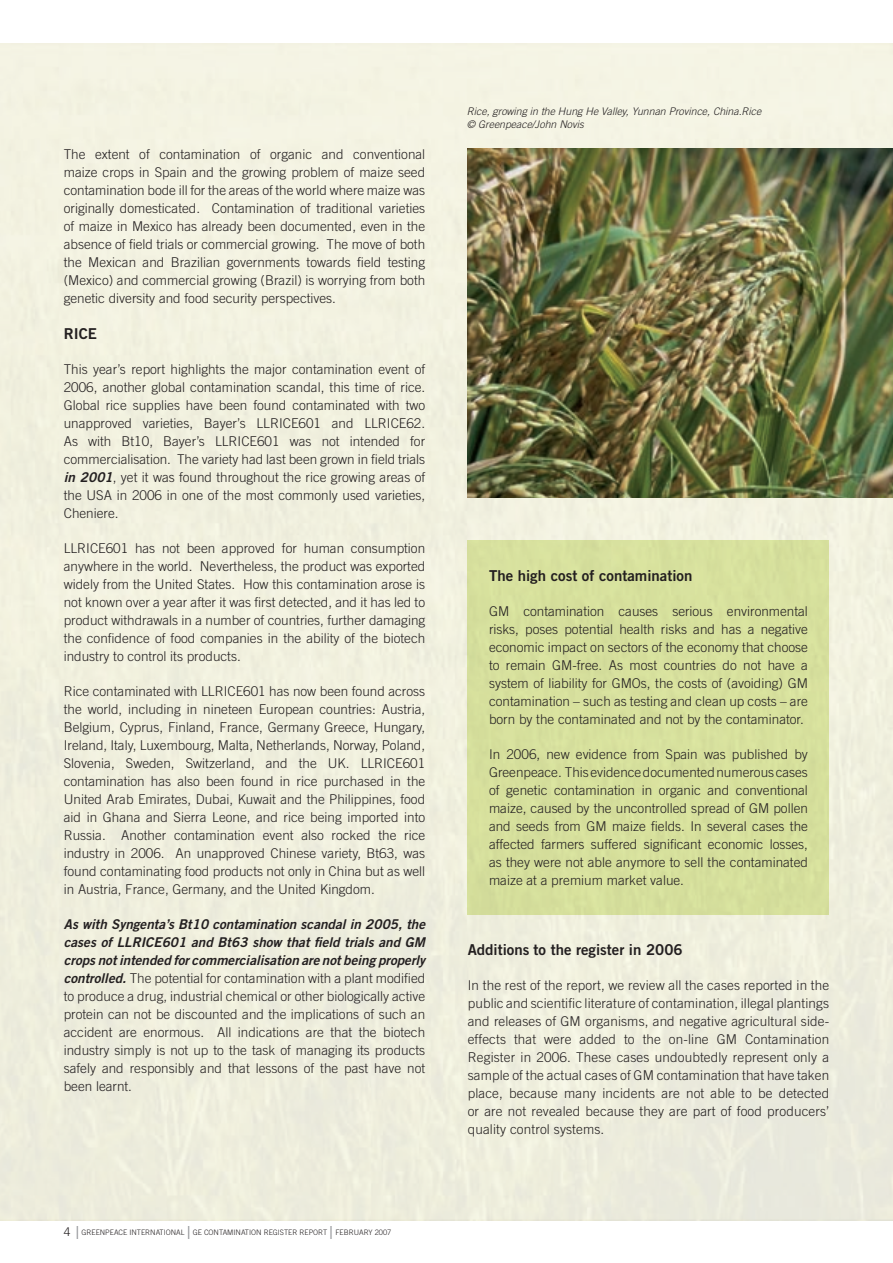
<style>
.page{position:relative;width:893px;height:1263px;background:#fff}
.page>*{position:absolute;margin:0;border:0;box-sizing:border-box;transform-origin:0 0}
.t1{font:300 18px "Trade Gothic";color:#939598}
.t2{font:15px "Trade Gothic Bold Two";color:#231f20}
.t3{font:300 13.5px/18px "Trade Gothic";color:#231f20;text-align:justify}
.t4{font:italic 13.5px/18px "Trade Gothic Bold Two";color:#231f20;text-align:justify}
.t5{font:italic 300 10.5px/13.5px "Trade Gothic";color:#231f20}
.t6{font:300 7.5px "Trade Gothic";color:#231f20}
.s1{font-family:"Trade Gothic Bold Two";font-weight:400;font-style:italic}
</style>
<div class="page">
<div style="left:0;top:43px;width:893px;height:1177px;background:#f1f0df"></div>
<div style="left:468px;top:540px;width:361px;height:374px;background:#d6e09d"></div>
<img style="left:468px;top:149px;width:425px;height:348px">
<p class="t3" style="left:64px;top:145px;width:363px">The extent of contamination of organic and conventional maize crops in Spain and the growing problem of maize seed contamination bode ill for the areas of the world where maize was originally domesticated. Contamination of traditional varieties of maize in Mexico has already been documented, even in the absence of field trials or commercial growing. The move of both the Mexican and Brazilian governments towards field testing (M exico) and commercial growing (Brazil) is worrying from both genetic diversity and food security perspectives.</p>
<p class="t2" style="left:64px;top:324px;width:35px">RICE</p>
<p class="t3" style="left:64px;top:359px;width:363px">This year’s report highlights the major contamination event of 2006, another global contamination scandal, this time of rice.<br>Global rice supplies have been found contaminated with two unapproved varieties, Bayer’s LLRICE601 and LLRICE62.<br>As with Bt10, Bayer’s LLRICE601 was not intended for commercialisation. The variety had last been grown in field trials <span class="s1">in 2001</span>, yet it was found throughout the rice growing areas of the USA in 2006 in one of the most commonly used varieties, Cheniere.</p>
<p class="t3" style="left:64px;top:539px;width:363px">LLRICE601 has not been approved for human consumption anywhere in the world. Nevertheless, the product was exported widely from the United States. How this contamination arose is not known over a year after it was first detected, and it has led to product withdrawals in a number of countries, further damaging the confidence of food companies in the ability of the biotech industry to control its products.</p>
<p class="t3" style="left:64px;top:682px;width:363px">Rice contaminated with LLRICE601 has now been found across the world, including in nineteen European countries: Austria, Belgium, Cyprus, Finland, France, Germany Greece, Hungary, Ireland, Italy, Luxembourg, Malta, Netherlands, Norway, Poland, Slovenia, Sweden, Switzerland, and the UK. LLRICE601 contamination has also been found in rice purchased in the United Arab Emirates, Dubai, Kuwait and the Philippines, food aid in Ghana and Sierra Leone, and rice being imported into Russia. Another contamination event also rocked the rice industry in 2006. An unapproved Chinese variety, Bt63, was found contaminating food products not only in China but as well in Austria, France, Germany, and the United Kingdom.</p>
<p class="t4" style="left:64px;top:914px;width:363px">As with Syngenta’s Bt10 contamination scandal in 2005, the cases of LLRICE601 and Bt63 show that field trials and GM crops not intended for commercialisation are not being properly</p>
<p class="t3" style="left:64px;top:969px;width:363px"><span class="s1">controlled.</span> The potential for contamination with a plant modified to produce a drug, industrial chemical or other biologically active protein can not be discounted and the implications of such an accident are enormous. All indications are that the biotech industry simply is not up to the task of managing its products safely and responsibly and that lessons of the past have not been learnt.</p>
<h1 class="t1" style="left:75px;top:1222px;width:5px">l</h1>
<p class="t6" style="left:82px;top:1227px;width:105px">GREENPEACE INTERNATIONAL</p>
<h1 class="t1" style="left:187px;top:1222px;width:5px">l</h1>
<p class="t6" style="left:193px;top:1227px;width:22px">GE Conta</p>
<p class="t6" style="left:227px;top:1227px;width:12px">mination</p>
<p class="t6" style="left:264px;top:1227px;width:26px">Register</p>
<p class="t6" style="left:299px;top:1227px;width:11px">Report</p>
<h1 class="t1" style="left:329px;top:1222px;width:5px">l</h1>
<p class="t6" style="left:335px;top:1227px;width:58px">FEBRUARY 2007</p>
<p class="t6" style="left:233px;top:1227px;width:5px">in</p>
<p class="t5" style="left:467px;top:104px;width:296px">Rice, growing in the Hung He Valley, Yunnan Province, China.Rice © Greenpeace/John Novis</p>
<p class="t2" style="left:489px;top:566px;width:205px">The high cost of contamination</p>
<p class="t3" style="left:489px;top:602px;width:320px;text-align:left">GM contamination causes serious environmental risks, poses potential health risks and has a negative economic impact on sectors of the economy that choose to remain GM -free. As most countries do not have a system of liability for GM Os, the costs of (avoiding) GM contamination – such as testing and clean up costs – are born by the contaminated and not by the contaminator.</p>
<p class="t3" style="left:489px;top:745px;width:320px">In 2006, new evidence from Spain was published by Greenpeace. This evidence documented numerous cases of genetic contamination in organic and conventional maize, caused by the uncontrolled spread of GM pollen and seeds from GM maize fields. In several cases the affected farmers suffered significant economic losses, as they were not able anymore to sell the contaminated maize at a premium market value.</p>
<p class="t2" style="left:468px;top:940px;width:216px">Additions to the register in 2006</p>
<p class="t3" style="left:468px;top:976px;width:363px">In the rest of the report, we review all the cases reported in the public and scientific literature of contamination, illegal plantings and releases of GM organisms, and negative agricultural side&shy;effects that were added to the on-line GM Contamination Register in 2006. These cases undoubtedly represent only a sample of the actual cases of GM contamination that have taken place, because many incidents are not able to be detected or are not revealed because they are part of food producers’ quality control systems.</p>
</div>
